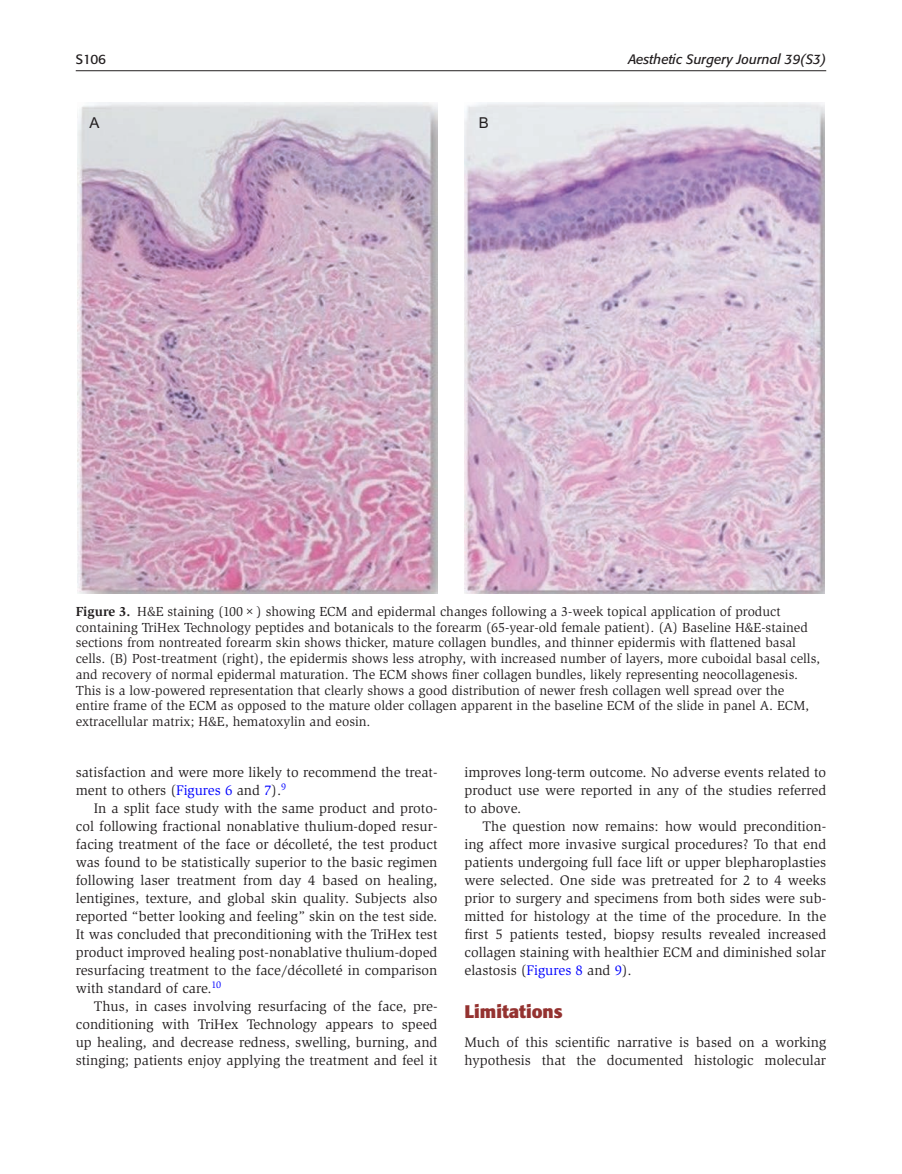
<style>
.page{position:relative;width:902px;height:1174px;background:#fff}
.page>*{position:absolute;margin:0;border:0;box-sizing:border-box;transform-origin:0 0}
.t1{font:700 18px "Formata";color:#943230}
.t2{font:15px "Arial";color:#231f20}
.t3{font:14.25px/18px "Slimbach Std";color:#231f20;text-align:justify}
.t4{font:13.5px/15.8px "Slimbach Std";color:#231f20}
.t5{font:italic 13.5px "Formata";color:#231f20}
.t6{font:13.5px "Formata";color:#231f20}
.s1{font-weight:700}
.s2{color:#00f}
</style>
<div class="page">
<hr style="left:76px;top:70px;width:750px;height:1px;background:#231f20">
<img style="left:77px;top:102px;width:360px;height:491px">
<img style="left:464px;top:102px;width:360px;height:491px">
<p class="t6" style="left:76px;top:51px;width:32px">S106</p>
<p class="t5" style="left:628px;top:51px;width:199px">Aesthetic Surgery Journal 39(S3)</p>
<p class="t2" style="left:90px;top:112px;width:12px">A</p>
<p class="t2" style="left:479px;top:112px;width:12px">B</p>
<p class="t4" style="left:76px;top:603px;width:745px"><span class="s1">Figure 3.</span> H&amp;E staining (100×) showing ECM and epidermal changes following a 3-week topical application of product containing TriHex Technology peptides and botanicals to the forearm (65-year-old female patient). (A) Baseline H&amp;E-stained sections from nontreated forearm skin shows thicker, mature collagen bundles, and thinner epidermis with flattened basal cells. (B) Post-treatment (right), the epidermis shows less atrophy, with increased number of layers, more cuboidal basal cells, and recovery of normal epidermal maturation. The ECM shows finer collagen bundles, likely representing neocollagenesis.<br>This is a low-powered representation that clearly shows a good distribution of newer fresh collagen well spread over the entire frame of the ECM as opposed to the mature older collagen apparent in the baseline ECM of the slide in panel A. ECM, extracellular matrix; H&amp;E, hematoxylin and eosin.</p>
<p class="t3" style="left:76px;top:763px;width:363px">satisfaction and were more likely to recommend the treat&shy;ment to others (<span class="s2">Figures 6</span> and <span class="s2">7</span>).<sup>9</sup></p>
<p class="t3" style="left:76px;top:799px;width:363px;text-indent:18px">In a split face study with the same product and proto&shy;col following fractional nonablative thulium-doped resur&shy;facing treatment of the face or décolleté, the test product was found to be statistically superior to the basic regimen following laser treatment from day 4 based on healing, lentigines, texture, and global skin quality. Subjects also reported “better looking and feeling” skin on the test side.<br>It was concluded that preconditioning with the TriHex test product improved healing post-nonablative thulium-doped resurfacing treatment to the face/décolleté in comparison with standard of care.<sup>10</sup></p>
<p class="t3" style="left:76px;top:997px;width:363px;text-indent:18px">Thus, in cases involving resurfacing of the face, pre&shy;conditioning with TriHex Technology appears to speed up healing, and decrease redness, swelling, burning, and stinging; patients enjoy applying the treatment and feel it</p>
<p class="t3" style="left:464px;top:763px;width:363px">improves long-term outcome. No adverse events related to product use were reported in any of the studies referred to above.</p>
<p class="t3" style="left:464px;top:817px;width:363px;text-indent:18px">The question now remains: how would precondition&shy;ing affect more invasive surgical procedures? To that end patients undergoing full face lift or upper blepharoplasties were selected. One side was pretreated for 2 to 4 weeks prior to surgery and specimens from both sides were sub&shy;mitted for histology at the time of the procedure. In the first 5 patients tested, biopsy results revealed increased collagen staining with healthier ECM and diminished solar elastosis (<span class="s2">Figures 8</span> and <span class="s2">9</span>).</p>
<p class="t1" style="left:464px;top:1000px;width:100px">Limitations</p>
<p class="t3" style="left:464px;top:1033px;width:363px">Much of this scientific narrative is based on a working hypothesis that the documented histologic molecular</p>
</div>
